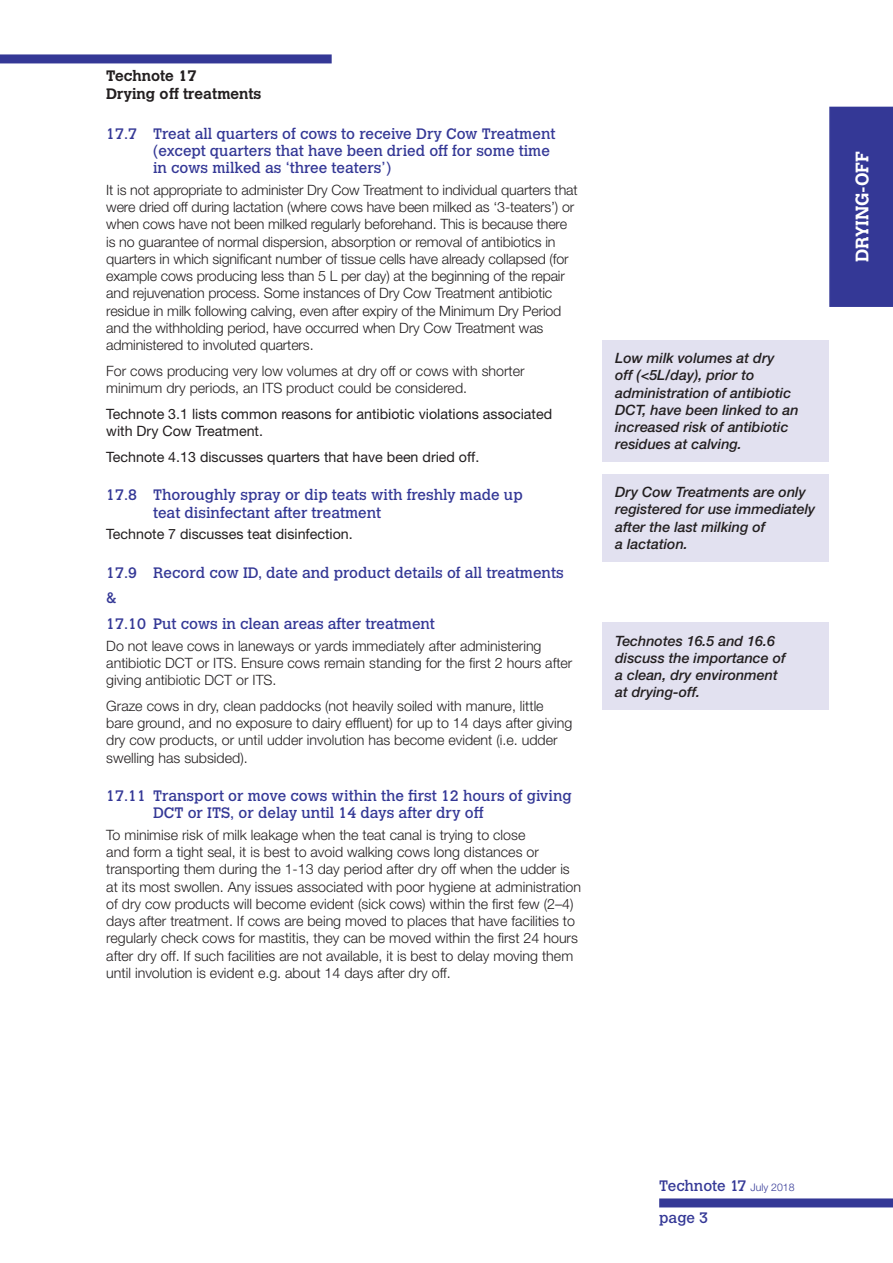
<style>
.page{position:relative;width:893px;height:1263px;background:#fff}
.page>*{position:absolute;margin:0;border:0;box-sizing:border-box;transform-origin:0 0}
.t1{font:700 18px "Calvert MT Std";color:#fff}
.t2{font:15px/17.2px "Calvert MT Std";color:#343896}
.t3{font:700 15px/18px "Calvert MT Std";color:#231f20}
.t4{font:300 14.25px/17.2px "Helvetica Neue LT Std";color:#231f20}
.t5{font:italic 500 14.25px/17.2px "Helvetica Neue LT Std";color:#231f20}
.t6{font:14.25px/17.2px "Helvetica Neue LT Std";color:#231f20}
.s1{font-family:"Helvetica Neue LT Std";font-weight:300;font-size:10.5px}
</style>
<div class="page">
<div style="left:0;top:54px;width:332px;height:9px;background:#343896"></div>
<div style="left:659px;top:1198px;width:234px;height:9px;background:#343896"></div>
<div style="left:829px;top:107px;width:64px;height:200px;background:#343896"></div>
<div style="left:602px;top:474px;width:227px;height:88px;background:#e2e1f0"></div>
<div style="left:602px;top:623px;width:227px;height:87px;background:#e2e1f0"></div>
<div style="left:602px;top:340px;width:227px;height:122px;background:#e2e1f0"></div>
<p class="t3" style="left:106px;top:67px;width:157px">Technote 17<br>Drying off treatments</p>
<p class="t2" style="left:153px;top:125px;width:404px;text-indent:-47px">17.7 Treat all quarters of cows to receive Dry Cow Treatment (except quarters that have been dried off for some time in cows milked as ‘three teaters’)</p>
<p class="t4" style="left:106px;top:181px;width:473px">It is not appropriate to administer Dry Cow Treatment to individual quarters that were dried off during lactation (where cows have been milked as ‘3-teaters’) or when cows have not been milked regularly beforehand. This is because there is no guarantee of normal dispersion, absorption or removal of antibiotics in quarters in which significant number of tissue cells have already collapsed (for example cows producing less than 5 L per day) at the beginning of the repair and rejuvenation process. Some instances of Dry Cow Treatment antibiotic residue in milk following calving, even after expiry of the Minimum Dry Period and the withholding period, have occurred when Dry Cow Treatment was administered to involuted quarters.</p>
<p class="t4" style="left:106px;top:362px;width:420px">For cows producing very low volumes at dry off or cows with shorter minimum dry periods, an ITS product could be considered.</p>
<p class="t6" style="left:106px;top:405px;width:447px">Technote 3.1 lists common reasons for antibiotic violations associated with Dry Cow Treatment.</p>
<p class="t6" style="left:106px;top:448px;width:374px">Technote 4.13 discusses quarters that have been dried off.</p>
<p class="t2" style="left:153px;top:487px;width:371px;text-indent:-47px">17.8 Thoroughly spray or dip teats with freshly made up teat disinfectant after treatment</p>
<p class="t6" style="left:106px;top:525px;width:248px">Technote 7 discusses teat disinfection.</p>
<p class="t2" style="left:106px;top:560px;width:459px;line-height:25.8px">17.9 Record cow ID, date and product details of all treatments &amp;<br>17.10 Put cows in clean areas after treatment</p>
<p class="t4" style="left:106px;top:637px;width:468px">Do not leave cows in laneways or yards immediately after administering antibiotic DCT or ITS. Ensure cows remain standing for the first 2 hours after giving antibiotic DCT or ITS.</p>
<p class="t4" style="left:106px;top:697px;width:467px">Graze cows in dry, clean paddocks (not heavily soiled with manure, little bare ground, and no exposure to dairy effluent) for up to 14 days after giving dry cow products, or until udder involution has become evident (i.e. udder swelling has subsided).</p>
<p class="t2" style="left:153px;top:787px;width:420px;text-indent:-47px">17.11 Transport or move cows within the first 12 hours of giving<br>DCT or ITS, or delay until 14 days after dry off</p>
<p class="t4" style="left:106px;top:826px;width:476px">To minimise risk of milk leakage when the teat canal is trying to close<br>and form a tight seal, it is best to avoid walking cows long distances or transporting them during the 1-13 day period after dry off when the udder is at its most swollen. Any issues associated with poor hygiene at administration of dry cow products will become evident (sick cows) within the first few (2–4) days after treatment. If cows are being moved to places that have facilities to regularly check cows for mastitis, they can be moved within the first 24 hours after dry off. If such facilities are not available, it is best to delay moving them until involution is evident e.g. about 14 days after dry off.</p>
<p class="t5" style="left:615px;top:349px;width:185px">Low milk volumes at dry<br>off (&lt;5L/day), prior to administration of antibiotic<br>DCT, have been linked to an increased risk of antibiotic residues at calving.</p>
<p class="t5" style="left:615px;top:483px;width:202px">Dry Cow Treatments are only registered for use immediately after the last milking of<br>a lactation.</p>
<p class="t5" style="left:615px;top:632px;width:172px">Technotes 16.5 and 16.6 discuss the importance of a clean, dry environment at drying-off.</p>
<p class="t1" style="left:851px;top:262px;width:113px;rotate:-90deg">DRYING-OFF</p>
<p class="t2" style="left:659px;top:1170px;width:137px;line-height:31.7px">Technote 17 <span class="s1">July 2018 </span>page 3</p>
</div>
